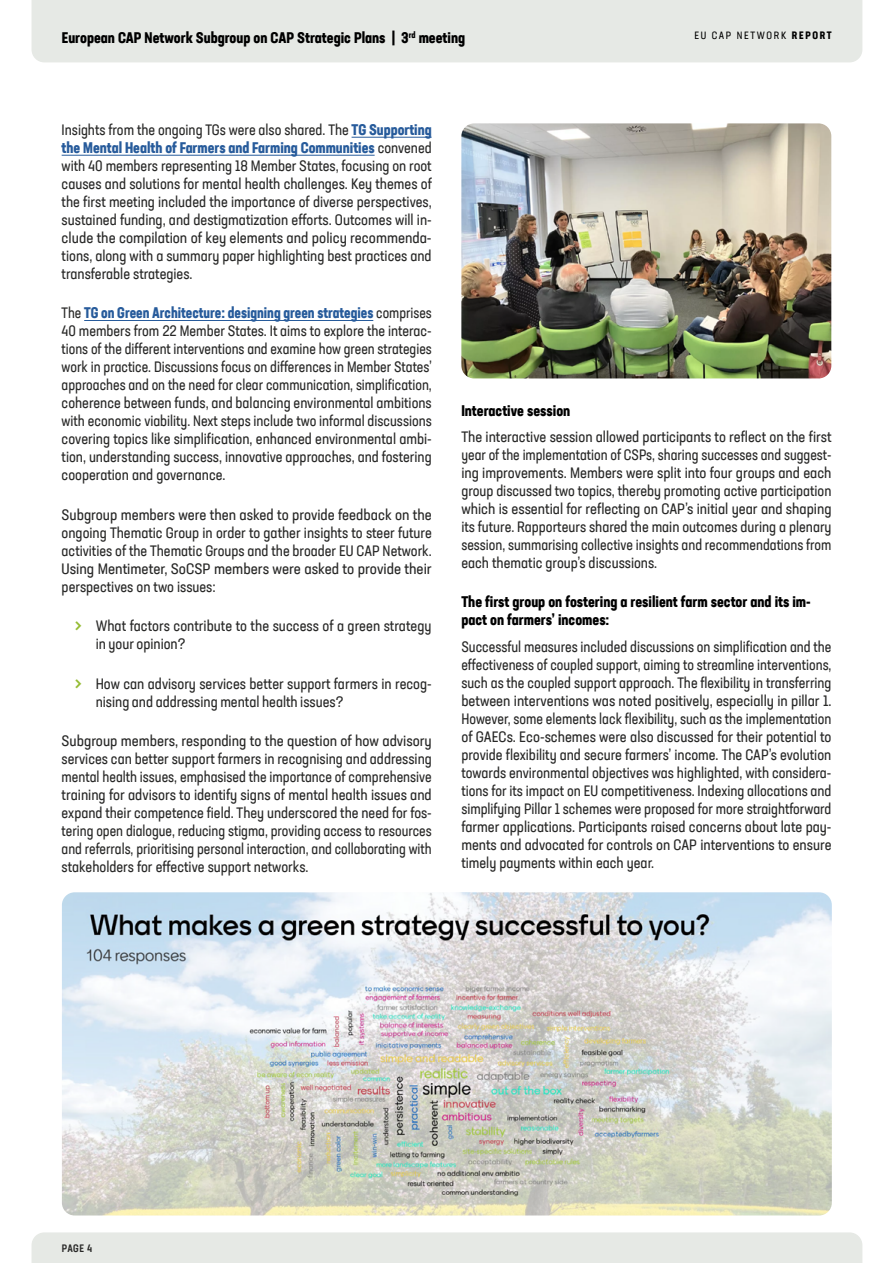
<style>
.page{position:relative;width:893px;height:1263px;background:#fff}
.page>*{position:absolute;margin:0;border:0;box-sizing:border-box;transform-origin:0 0}
.t1{font:condensed 15px/18px "Neusa Next Std";color:#282827;text-align:justify}
.t2{font:condensed 15px/18px "Neusa Next Std";color:#282827;text-align:justify;scale:.96 1}
.t3{font:700 condensed 15px/18px "Neusa Next Std";color:#000}
.t4{font:condensed 10.5px "Neusa Next Std";letter-spacing:.16em;color:#000}
.t5{font:500 condensed 10.5px "Neusa Next Std";color:#282827}
.s1{font-weight:700}
.s2{font-weight:700;color:#275b9b}
.s3{font-size:22.5px;color:#95bc34}
</style>
<div class="page">
<div style="left:32px;top:1232px;width:830px;height:31px;background:#e6e9e5"></div>
<hr style="left:352px;top:137px;width:80px;height:1px;background:#275b9b">
<hr style="left:62px;top:155px;width:313px;height:1px;background:#275b9b">
<hr style="left:84px;top:320px;width:289px;height:1px;background:#275b9b">
<div style="left:32px;top:0;width:830px;height:62px;background:#e6e9e5"></div>
<img style="left:62px;top:892px;width:770px;height:323px">
<img style="left:461px;top:123px;width:370px;height:255px">
<p class="t3" style="left:62px;top:29px;width:405px">European CAP Network Subgroup on CAP Strategic Plans | 3<sup>rd</sup> meeting</p>
<p class="t4" style="left:694px;top:29px;width:139px">EU CAP NETWORK <span class="s1">REPORT</span></p>
<p class="t1" style="left:62px;top:120px;width:372px">Insights from the ongoing TGs were also shared. The <span class="s2">TG Supporting the Mental Health of Farmers and Farming Communities</span> convened with 40 members representing 18 Member States, focusing on root causes and solutions for mental health challenges. Key themes of the first meeting included the importance of diverse perspectives, sustained funding, and destigmatization efforts. Outcomes will in&shy;clude the compilation of key elements and policy recommenda&shy;tions, along with a summary paper highlighting best practices and transferable strategies.</p>
<p class="t2" style="left:62px;top:304px;width:387px">The <span class="s2">TG on Green Architecture: designing green strategies</span> comprises 40 members from 22 Member States. It aims to explore the interac&shy;tions of the different interventions and examine how green strategies work in practice. Discussions focus on differences in Member States’ approaches and on the need for clear communication, simplification, coherence between funds, and balancing environmental ambitions with economic viability. Next steps include two informal discussions covering topics like simplification, enhanced environmental ambi&shy;tion, understanding success, innovative approaches, and fostering cooperation and governance.</p>
<p class="t1" style="left:62px;top:505px;width:372px">Subgroup members were then asked to provide feedback on the ongoing Thematic Group in order to gather insights to steer future activities of the Thematic Groups and the broader EU CAP Network.<br>Using Mentimeter, SoCSP members were asked to provide their perspectives on two issues:</p>
<p class="t1" style="left:96px;top:616px;width:337px;text-indent:-21px"><span class="s3">&gt;</span> What factors contribute to the success of a green strategy in your opinion?</p>
<p class="t1" style="left:96px;top:674px;width:337px;text-indent:-21px"><span class="s3">&gt;</span> How can advisory services better support farmers in recog&shy;nising and addressing mental health issues?</p>
<p class="t1" style="left:62px;top:731px;width:372px">Subgroup members, responding to the question of how advisory services can better support farmers in recognising and addressing mental health issues, emphasised the importance of comprehensive training for advisors to identify signs of mental health issues and expand their competence field. They underscored the need for fos&shy;tering open dialogue, reducing stigma, providing access to resources and referrals, prioritising personal interaction, and collaborating with stakeholders for effective support networks.</p>
<p class="t3" style="left:461px;top:401px;width:110px">Interactive session</p>
<p class="t1" style="left:461px;top:428px;width:372px">The interactive session allowed participants to reflect on the first year of the implementation of CSPs, sharing successes and suggest&shy;ing improvements. Members were split into four groups and each group discussed two topics, thereby promoting active participation which is essential for reflecting on CAP’s initial year and shaping its future. Rapporteurs shared the main outcomes during a plenary session, summarising collective insights and recommendations from each thematic group’s discussions.</p>
<p class="t3" style="left:461px;top:593px;width:351px">The first group on fostering a resilient farm sector and its im&shy;pact on farmers’ incomes:</p>
<p class="t1" style="left:461px;top:637px;width:372px">Successful measures included discussions on simplification and the effectiveness of coupled support, aiming to streamline interventions, such as the coupled support approach. The flexibility in transferring between interventions was noted positively, especially in pillar 1.<br>However, some elements lack flexibility, such as the implementation of GAECs. Eco-schemes were also discussed for their potential to provide flexibility and secure farmers’ income. The CAP’s evolution towards environmental objectives was highlighted, with considera&shy;tions for its impact on EU competitiveness. Indexing allocations and simplifying Pillar 1 schemes were proposed for more straightforward farmer applications. Participants raised concerns about late pay&shy;ments and advocated for controls on CAP interventions to ensure timely payments within each year.</p>
<p class="t5" style="left:62px;top:1242px;width:32px">PAGE 4</p>
</div>
